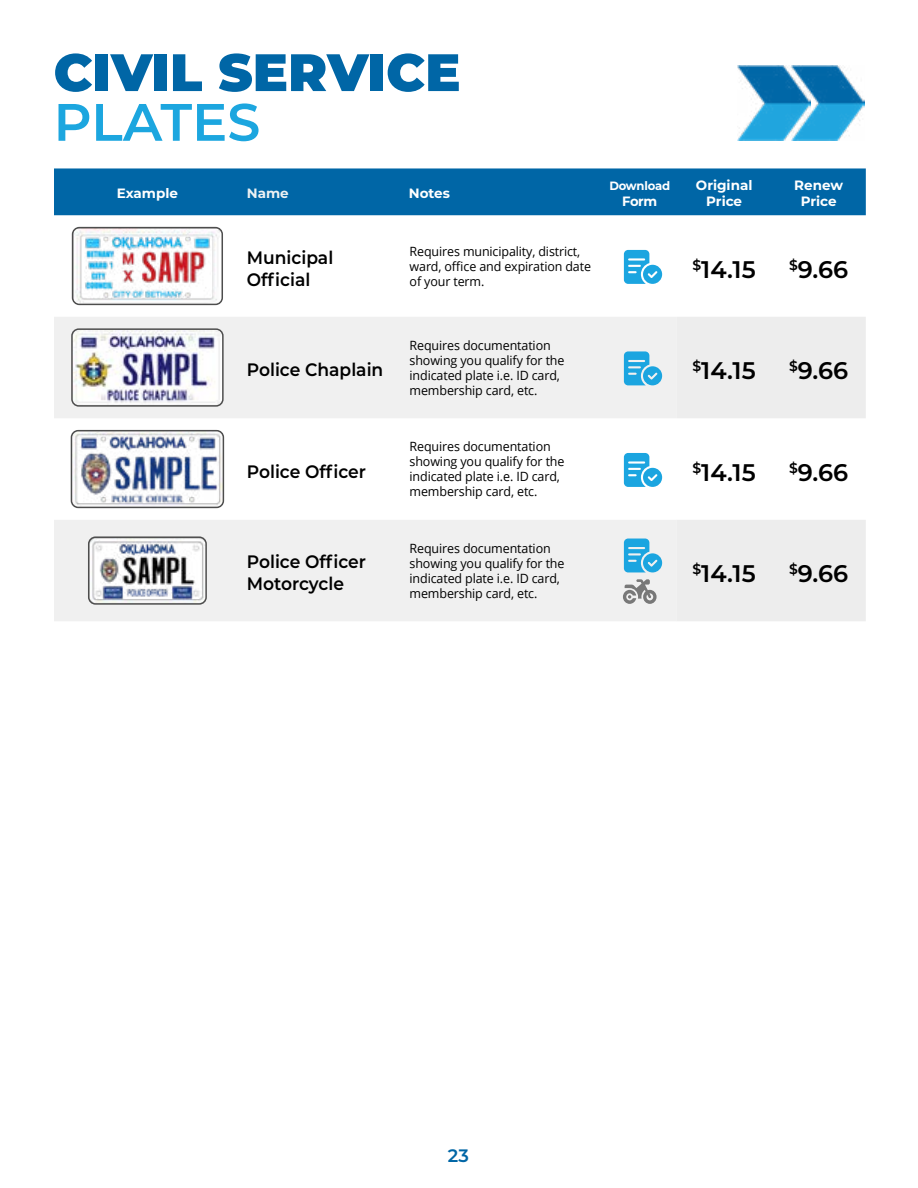
<style>
.page{position:relative;width:918px;height:1188px;background:#fff}
.page>*{position:absolute;margin:0;border:0;box-sizing:border-box;transform-origin:0 0}
.t1{font:900 52.5px "Montserrat";color:#0066a6}
.t2{font:600 52.5px "Montserrat";color:#1ca6df}
.t3{font:600 24px "Montserrat";color:#000}
.t4{font:600 18px/21.6px "Montserrat";color:#000;scale:.95 1}
.t5{font:600 18px "Montserrat";color:#0066a6}
.t6{font:700 13.5px/16.2px "Montserrat";color:#fff;text-align:center}
.t7{font:700 13.5px "Montserrat";color:#edf1f3}
.t8{font:12.75px/15px "Open Sans";letter-spacing:-.01em;color:#000}
.t9{font:700 12px "Montserrat";letter-spacing:-.02em;color:#fff}
</style>
<div class="page">
<img style="left:737px;top:66px;width:54px;height:75px">
<img style="left:791px;top:66px;width:73px;height:75px">
<div style="left:54px;top:168px;width:812px;height:47px;background:#0066a6"></div>
<svg style="left:54px;top:317px;width:623px;height:304px;fill:#f0f0f0"></svg>
<svg style="left:677px;top:317px;width:189px;height:304px;fill:#ededed"></svg>
<img style="left:73px;top:228px;width:149px;height:76px">
<div style="left:72px;top:227px;width:151px;height:78px;border:2px solid #4d4d4d;border-radius:7px"></div>
<svg style="left:624px;top:250px;width:38px;height:34px"></svg>
<img style="left:72px;top:329px;width:151px;height:77px">
<div style="left:71px;top:328px;width:153px;height:79px;border:2px solid #4d4d4d;border-radius:7px"></div>
<svg style="left:624px;top:351px;width:38px;height:34px"></svg>
<img style="left:71px;top:431px;width:152px;height:76px">
<div style="left:71px;top:430px;width:153px;height:78px;border:2px solid #4d4d4d;border-radius:7px"></div>
<svg style="left:624px;top:453px;width:38px;height:34px"></svg>
<img style="left:89px;top:537px;width:117px;height:67px">
<div style="left:88px;top:536px;width:119px;height:69px;border:2px solid #4d4d4d;border-radius:7px"></div>
<svg style="left:624px;top:539px;width:38px;height:33px"></svg>
<svg style="left:623px;top:579px;width:34px;height:25px"></svg>
<h1 class="t1" style="left:54px;top:33px;width:409px">CIVIL SERVICE</h1>
<h1 class="t2" style="left:54px;top:85px;width:208px">PLATES</h1>
<p class="t6" style="left:117px;top:185px;width:63px">Example</p>
<p class="t7" style="left:247px;top:184px;width:43px">Name</p>
<p class="t6" style="left:409px;top:185px;width:43px">Notes</p>
<h3 class="t4" style="left:247px;top:246px;width:92px">Municipal<br>Official</h3>
<p class="t8" style="left:410px;top:243px;width:183px">Requires municipality, district, ward, office and expiration date of your term.</p>
<p class="t9" style="left:609px;top:177px;width:62px">Download</p>
<p class="t6" style="left:622px;top:193px;width:37px">Form</p>
<h3 class="t4" style="left:247px;top:358px;width:145px">Police Chaplain</h3>
<h3 class="t4" style="left:247px;top:460px;width:127px">Police Officer</h3>
<p class="t8" style="left:410px;top:337px;width:156px">Requires documentation showing you qualify for the indicated plate i.e. ID card, membership card, etc.</p>
<p class="t8" style="left:410px;top:439px;width:156px">Requires documentation showing you qualify for the indicated plate i.e. ID card, membership card, etc.</p>
<h3 class="t4" style="left:247px;top:550px;width:127px">Police Officer<br>Motorcycle</h3>
<p class="t8" style="left:410px;top:540px;width:156px">Requires documentation showing you qualify for the indicated plate i.e. ID card, membership card, etc.</p>
<p class="t6" style="left:696px;top:177px;width:58px">Original<br>Price</p>
<p class="t6" style="left:794px;top:177px;width:50px">Renew<br>Price</p>
<h2 class="t3" style="left:693px;top:252px;width:65px"><sup>$</sup>14.15</h2>
<h2 class="t3" style="left:789px;top:252px;width:61px"><sup>$</sup>9.66</h2>
<h2 class="t3" style="left:693px;top:354px;width:65px"><sup>$</sup>14.15</h2>
<h2 class="t3" style="left:789px;top:354px;width:61px"><sup>$</sup>9.66</h2>
<h2 class="t3" style="left:693px;top:455px;width:65px"><sup>$</sup>14.15</h2>
<h2 class="t3" style="left:789px;top:455px;width:61px"><sup>$</sup>9.66</h2>
<h2 class="t3" style="left:693px;top:557px;width:65px"><sup>$</sup>14.15</h2>
<h2 class="t3" style="left:789px;top:557px;width:61px"><sup>$</sup>9.66</h2>
<h3 class="t5" style="left:448px;top:1143px;width:22px">23</h3>
</div>
